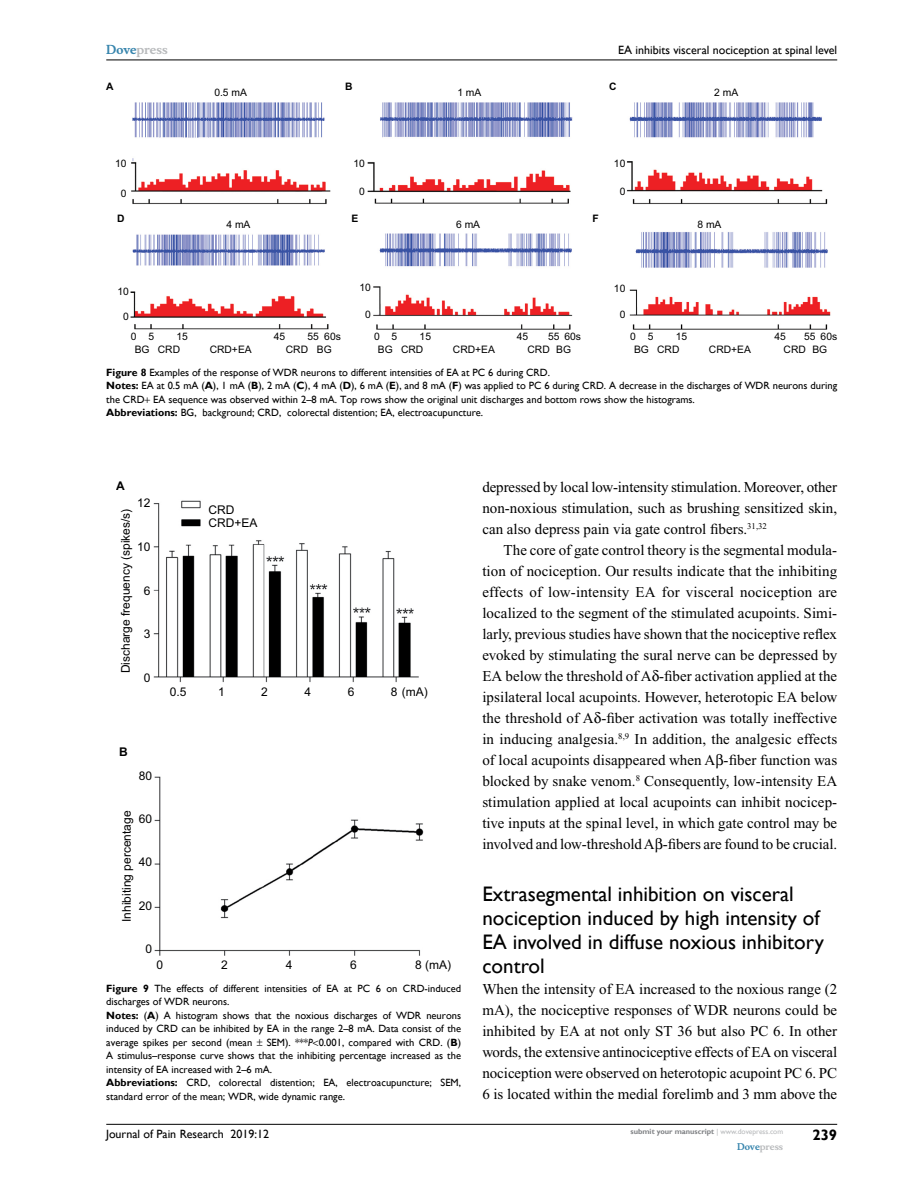
<style>
.page{position:relative;width:918px;height:1188px;background:#fff}
.page>*{position:absolute;margin:0;border:0;box-sizing:border-box;transform-origin:0 0}
.t1{font:21px/24px "Gill Sans";color:#000}
.t2{font:15px/21px "Times New Roman";color:#000;text-align:justify}
.t3{font:700 15px "Gill Sans";color:#000}
.t4{font:12px/13.5px "Arial";color:#010101}
.t5{font:12px "Gill Sans";color:#000}
.t6{font:700 12px "Musee";color:#b8babc}
.t7{font:700 12px "Arial";color:#010101}
.t8{font:10.5px/13.5px "Gill Sans";color:#000}
.t9{font:10.35px "Arial";color:#000}
.t10{font:700 10.35px "Arial";color:#000}
.t11{font:700 9px "Musee";color:#b8babc}
.t12{font:700 7.5px "Gill Sans";color:#808285}
.s1{color:#3785ad}
.s2{font-weight:700}
.s3{font-style:italic}
.s4{font-weight:400;color:#b8babc}
</style>
<div class="page">
<hr style="left:106px;top:1124px;width:731px;height:1px;background:#000">
<hr style="left:106px;top:60px;width:731px;height:1px;background:#000">
<img style="left:131px;top:102px;width:700px;height:228px">
<img style="left:153px;top:500px;width:270px;height:455px">
<p class="t6" style="left:106px;top:43px;width:63px"><span class="s1">Dove</span>press</p>
<p class="t5" style="left:618px;top:43px;width:220px">EA inhibits visceral nociception at spinal level</p>
<p class="t10" style="left:106px;top:79px;width:9px">A</p>
<p class="t10" style="left:345px;top:79px;width:9px">B</p>
<p class="t10" style="left:609px;top:79px;width:9px">C</p>
<p class="t9" style="left:214px;top:86px;width:34px">0.5 mA</p>
<p class="t9" style="left:457px;top:86px;width:26px">1 mA</p>
<p class="t9" style="left:714px;top:86px;width:26px">2 mA</p>
<p class="t9" style="left:115px;top:157px;width:13px">10</p>
<p class="t9" style="left:121px;top:186px;width:7px">0</p>
<p class="t9" style="left:353px;top:157px;width:13px">10</p>
<p class="t9" style="left:359px;top:184px;width:7px">0</p>
<p class="t9" style="left:614px;top:157px;width:13px">10</p>
<p class="t9" style="left:620px;top:184px;width:7px">0</p>
<p class="t10" style="left:117px;top:211px;width:9px">D</p>
<p class="t10" style="left:352px;top:211px;width:8px">E</p>
<p class="t10" style="left:592px;top:211px;width:8px">F</p>
<p class="t9" style="left:226px;top:218px;width:26px">4 mA</p>
<p class="t9" style="left:456px;top:218px;width:26px">6 mA</p>
<p class="t9" style="left:697px;top:218px;width:26px">8 mA</p>
<p class="t9" style="left:117px;top:284px;width:13px">10</p>
<p class="t9" style="left:123px;top:310px;width:7px">0</p>
<p class="t9" style="left:360px;top:280px;width:13px">10</p>
<p class="t9" style="left:365px;top:308px;width:7px">0</p>
<p class="t9" style="left:614px;top:282px;width:13px">10</p>
<p class="t9" style="left:620px;top:308px;width:7px">0</p>
<p class="t9" style="left:131px;top:329px;width:25px">0 5</p>
<p class="t9" style="left:176px;top:329px;width:13px">15</p>
<p class="t9" style="left:274px;top:329px;width:13px">45</p>
<p class="t9" style="left:308px;top:329px;width:35px">55 60s</p>
<p class="t8" style="left:106px;top:366px;width:732px"><span class="s2">Figure 8</span> Examples of the response of WDR neurons to different intensities of EA at PC 6 during CRD.<br><span class="s2">Notes:</span> EA at 0.5 mA (<span class="s2">A</span>), 1 mA (<span class="s2">B</span>), 2 mA (<span class="s2">C</span>), 4 mA (<span class="s2">D</span>), 6 mA (<span class="s2">E</span>), and 8 mA (<span class="s2">F</span>) was applied to PC 6 during CRD. A decrease in the discharges of WDR neurons during the CRD EA sequence was observed within 2–8 mA. Top rows show the original unit discharges and bottom rows show the histograms.<br><span class="s2">Abbreviations:</span> BG, background; CRD, colorectal distention; EA, electroacupuncture.</p>
<p class="t9" style="left:374px;top:329px;width:25px">0 5</p>
<p class="t9" style="left:420px;top:329px;width:13px">15</p>
<p class="t9" style="left:517px;top:329px;width:13px">45</p>
<p class="t9" style="left:548px;top:329px;width:35px">55 60s</p>
<p class="t9" style="left:630px;top:329px;width:25px">0 5</p>
<p class="t9" style="left:676px;top:329px;width:13px">15</p>
<p class="t9" style="left:774px;top:329px;width:13px">45</p>
<p class="t9" style="left:804px;top:329px;width:35px">55 60s</p>
<p class="t9" style="left:135px;top:343px;width:47px">BG CRD</p>
<p class="t9" style="left:210px;top:343px;width:44px">CRD+EA</p>
<p class="t9" style="left:286px;top:343px;width:47px">CRD BG</p>
<p class="t9" style="left:378px;top:343px;width:47px">BG CRD</p>
<p class="t9" style="left:453px;top:343px;width:44px">CRD+EA</p>
<p class="t9" style="left:528px;top:343px;width:45px">CRD BG</p>
<p class="t9" style="left:634px;top:343px;width:47px">BG CRD</p>
<p class="t9" style="left:709px;top:343px;width:44px">CRD+EA</p>
<p class="t9" style="left:784px;top:343px;width:45px">CRD BG</p>
<p class="t7" style="left:116px;top:478px;width:10px">A</p>
<p class="t4" style="left:137px;top:497px;width:15px">12</p>
<p class="t4" style="left:119px;top:673px;width:166px;rotate:-90deg">Discharge frequency (spikes/s)</p>
<p class="t4" style="left:137px;top:540px;width:15px">10</p>
<p class="t4" style="left:144px;top:584px;width:8px">6</p>
<p class="t4" style="left:144px;top:627px;width:8px">3</p>
<p class="t4" style="left:144px;top:671px;width:8px">0</p>
<p class="t4" style="left:208px;top:503px;width:51px">CRD<br>CRD+EA</p>
<p class="t4" style="left:170px;top:685px;width:18px">0.5</p>
<p class="t4" style="left:218px;top:685px;width:8px">1</p>
<p class="t4" style="left:261px;top:685px;width:8px">2</p>
<p class="t4" style="left:304px;top:685px;width:8px">4</p>
<p class="t4" style="left:348px;top:685px;width:8px">6</p>
<p class="t4" style="left:391px;top:685px;width:38px">8 (mA)</p>
<p class="t7" style="left:119px;top:744px;width:10px">B</p>
<p class="t4" style="left:139px;top:770px;width:15px">80</p>
<p class="t4" style="left:120px;top:922px;width:113px;rotate:-90deg">Inhibiting percentage</p>
<p class="t4" style="left:139px;top:812px;width:15px">60</p>
<p class="t4" style="left:139px;top:856px;width:15px">40</p>
<p class="t4" style="left:139px;top:899px;width:15px">20</p>
<p class="t4" style="left:145px;top:943px;width:8px">0</p>
<p class="t4" style="left:157px;top:958px;width:8px">0</p>
<p class="t4" style="left:221px;top:958px;width:8px">2</p>
<p class="t4" style="left:286px;top:958px;width:8px">4</p>
<p class="t4" style="left:350px;top:958px;width:8px">6</p>
<p class="t4" style="left:415px;top:958px;width:37px">8 (mA)</p>
<p class="t8" style="left:106px;top:982px;width:356px"><span class="s2">Figure 9</span> The effects of different intensities of EA at PC 6 on CRD-induced discharges of WDR neurons.<br><span class="s2">Notes:</span> (<span class="s2">A</span>) A histogram shows that the noxious discharges of WDR neurons induced by CRD can be inhibited by EA in the range 2–8 mA. Data consist of the average spikes per second (mean</p>
<p class="t8" style="left:106px;top:1036px;width:356px;text-indent:161px">SEM). ***<span class="s3">P</span> 0.001, compared with CRD. (<span class="s2">B</span>)<br>A stimulus–response curve shows that the inhibiting percentage increased as the intensity of EA increased with 2–6 mA.<br><span class="s2">Abbreviations:</span> CRD, colorectal distention; EA, electroacupuncture; SEM, standard error of the mean; WDR, wide dynamic range.</p>
<p class="t2" style="left:482px;top:476px;width:356px">depressed by local low-intensity stimulation. Moreover, other non-noxious stimulation, such as brushing sensitized skin, can also depress pain via gate control fibers.<sup>31,32</sup></p>
<p class="t2" style="left:482px;top:539px;width:356px;text-indent:21px">The core of gate control theory is the segmental modula&shy;tion of nociception. Our results indicate that the inhibiting effects of low-intensity EA for visceral nociception are localized to the segment of the stimulated acupoints. Simi&shy;larly, previous studies have shown that the nociceptive reflex evoked by stimulating the sural nerve can be depressed by EA below the threshold of A -fiber activation applied at the ipsilateral local acupoints. However, heterotopic EA below the threshold of A -fiber activation was totally ineffective in inducing analgesia.<sup>8,9</sup> In addition, the analgesic effects of local acupoints disappeared when A -fiber function was blocked by snake venom.<sup>8</sup> Consequently, low-intensity EA stimulation applied at local acupoints can inhibit nocicep&shy;tive inputs at the spinal level, in which gate control may be involved and low-threshold A -fibers are found to be crucial.</p>
<h1 class="t1" style="left:482px;top:883px;width:343px">Extrasegmental inhibition on visceral nociception induced by high intensity of EA involved in diffuse noxious inhibitory control</h1>
<p class="t2" style="left:482px;top:979px;width:356px">When the intensity of EA increased to the noxious range (2 mA), the nociceptive responses of WDR neurons could be inhibited by EA at not only ST 36 but also PC 6. In other words, the extensive antinociceptive effects of EA on visceral nociception were observed on heterotopic acupoint PC 6. PC 6 is located within the medial forelimb and 3 mm above the</p>
<p class="t5" style="left:106px;top:1127px;width:164px">Journal of Pain Research 2019:12</p>
<p class="t12" style="left:631px;top:1127px;width:154px">submit your manuscript <span class="s4">| www.dovepress.com</span></p>
<p class="t11" style="left:737px;top:1141px;width:48px"><span class="s1">Dove</span>press</p>
<p class="t3" style="left:812px;top:1126px;width:26px">239</p>
</div>
